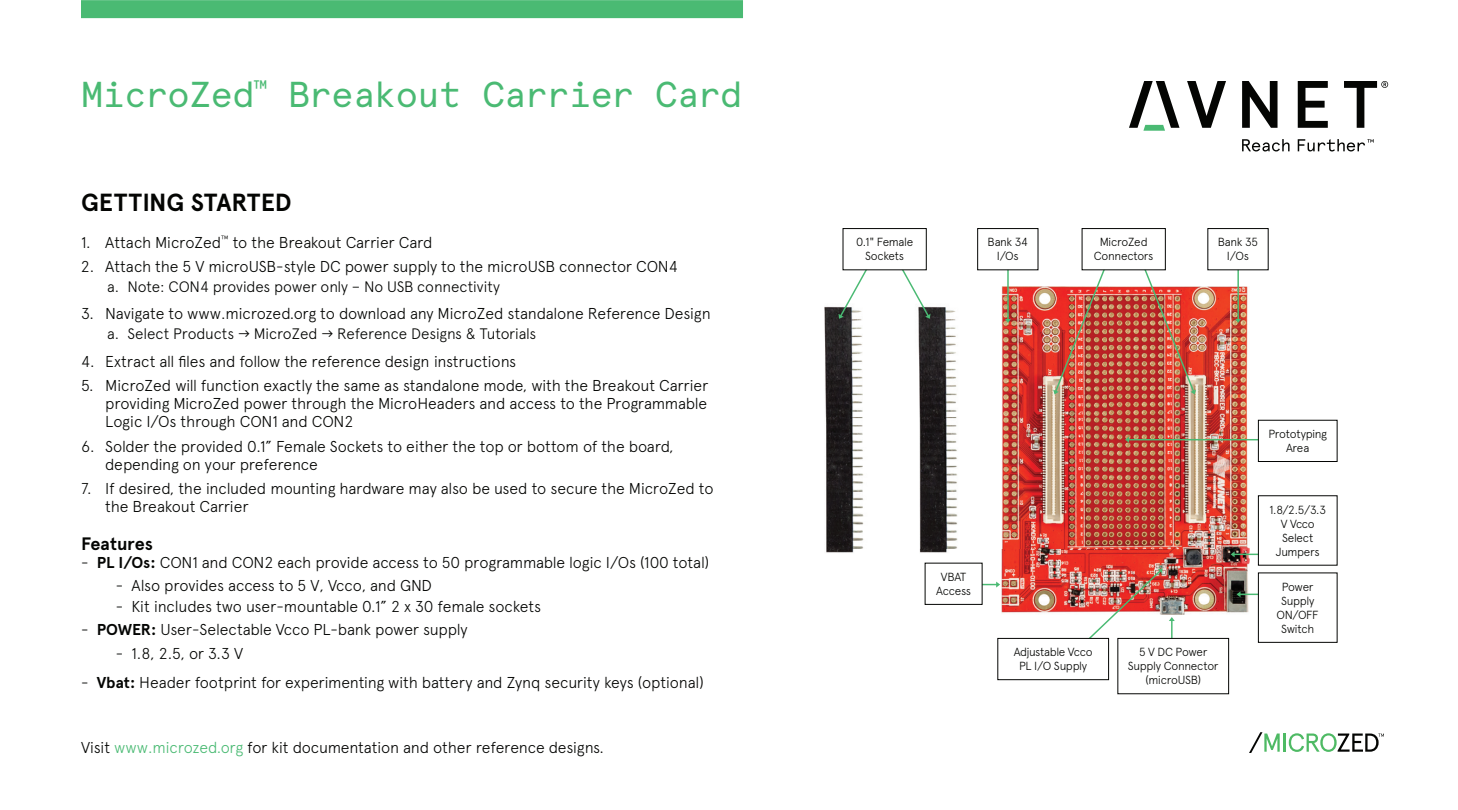
<style>
.page{position:relative;width:1458px;height:810px;background:#fff}
.page>*{position:absolute;margin:0;border:0;box-sizing:border-box;transform-origin:0 0}
.t1{font:36px "Apercu Avnet Mono";letter-spacing:-.02em;color:#4aba73}
.t2{font:700 24.75px "Apercu Pro";letter-spacing:-.005em;color:#040503}
.t3{font:700 18px "Apercu Avnet";color:#040503}
.t4{font:300 15.75px/18px "Apercu Pro";letter-spacing:-.01em;color:#040503}
.t5{font:300 15.3px "Apercu Pro";letter-spacing:-.01em;color:#040503}
.t6{font:300 11.7px/14.2px "Apercu Pro";letter-spacing:-.025em;color:#040503;text-align:center}
.s1{font-weight:700}
.s2{font-family:"Apercu Avnet"}
.s3{color:#4aba73}
</style>
<div class="page">
<img style="left:824px;top:287px;width:425px;height:326px">
<hr style="left:1007px;top:256px;width:2px;height:65px;background:#4aba73">
<svg style="left:1005px;top:319px;width:6px;height:4px"></svg>
<hr style="left:1237px;top:256px;width:2px;height:65px;background:#4aba73">
<svg style="left:1235px;top:319px;width:6px;height:4px"></svg>
<hr style="left:1127px;top:439px;width:138px;height:1px;background:#4aba73">
<svg style="left:1125px;top:437px;width:4px;height:6px"></svg>
<hr style="left:1233px;top:554px;width:53px;height:1px;background:#4aba73">
<svg style="left:1231px;top:551px;width:4px;height:6px"></svg>
<hr style="left:1239px;top:594px;width:53px;height:1px;background:#4aba73">
<svg style="left:1237px;top:591px;width:4px;height:6px"></svg>
<hr style="left:945px;top:584px;width:53px;height:1px;background:#4aba73">
<svg style="left:838px;top:228px;width:93px;height:91px"></svg>
<svg style="left:977px;top:228px;width:62px;height:42px"></svg>
<svg style="left:1207px;top:228px;width:62px;height:42px"></svg>
<svg style="left:1258px;top:420px;width:80px;height:42px"></svg>
<svg style="left:1258px;top:495px;width:80px;height:71px"></svg>
<svg style="left:1258px;top:572px;width:80px;height:71px"></svg>
<svg style="left:925px;top:563px;width:58px;height:42px"></svg>
<img style="left:996px;top:568px;width:233px;height:126px">
<img style="left:1053px;top:228px;width:143px;height:167px">
<svg style="left:1249px;top:732px;width:135px;height:21px"></svg>
<svg style="left:1129px;top:81px;width:51px;height:50px"></svg>
<svg style="left:1298px;top:81px;width:30px;height:47px"></svg>
<svg style="left:1187px;top:81px;width:39px;height:47px"></svg>
<svg style="left:1242px;top:81px;width:36px;height:47px"></svg>
<svg style="left:1344px;top:81px;width:44px;height:47px"></svg>
<svg style="left:1242px;top:139px;width:48px;height:12px"></svg>
<svg style="left:1298px;top:139px;width:76px;height:12px"></svg>
<div style="left:81px;top:0;width:662px;height:18px;background:#4aba73"></div>
<h1 class="t1" style="left:81px;top:68px;width:663px">MicroZed<sup>™</sup> Breakout Carrier Card</h1>
<h2 class="t2" style="left:81px;top:184px;width:212px">GETTING STARTED</h2>
<p class="t4" style="left:81px;top:232px;width:353px">1. Attach MicroZed<sup>™</sup> to the Breakout Carrier Card</p>
<p class="t4" style="left:81px;top:256px;width:598px">2. Attach the 5 V microUSB-style DC power supply to the microUSB connector CON4</p>
<p class="t5" style="left:107px;top:275px;width:394px">a. Note: CON4 provides power only – No USB connectivity</p>
<p class="t4" style="left:81px;top:303px;width:631px">3. Navigate to www.microzed.org to download any MicroZed standalone Reference Design</p>
<p class="t5" style="left:107px;top:322px;width:128px">a. Select Products</p>
<p class="t5" style="left:254px;top:322px;width:65px">MicroZed</p>
<p class="t5" style="left:337px;top:322px;width:201px">Reference Designs &amp; Tutorials</p>
<p class="t4" style="left:81px;top:351px;width:437px">4. Extract all files and follow the reference design instructions</p>
<p class="t4" style="left:105px;top:375px;width:605px;text-align:justify;text-indent:-24px">5. MicroZed will function exactly the same as standalone mode, with the Breakout Carrier providing MicroZed power through the MicroHeaders and access to the Programmable Logic I/Os through CON1 and CON2</p>
<p class="t4" style="left:105px;top:436px;width:570px;text-indent:-24px">6. Solder the provided 0.1” Female Sockets to either the top or bottom of the board, depending on your preference</p>
<p class="t4" style="left:105px;top:478px;width:610px;text-indent:-24px">7. If desired, the included mounting hardware may also be used to secure the MicroZed to the Breakout Carrier</p>
<p class="t3" style="left:81px;top:531px;width:74px">Features</p>
<p class="t4" style="left:81px;top:552px;width:630px">- <span class="s1">PL I/Os:</span> CON1 and CON2 each provide access to 50 programmable logic I/Os (100 total)</p>
<p class="t4" style="left:116px;top:575px;width:318px"><span class="s2">-</span> Also provides access to 5 V, Vcco, and GND</p>
<p class="t4" style="left:116px;top:596px;width:427px"><span class="s2">-</span> Kit includes two user-mountable 0.1” 2 x 30 female sockets</p>
<p class="t4" style="left:81px;top:619px;width:388px">- <span class="s1">POWER:</span> User-Selectable Vcco PL-bank power supply</p>
<p class="t4" style="left:116px;top:643px;width:129px"><span class="s2">-</span> 1.8, 2.5, or 3.3 V</p>
<p class="t4" style="left:81px;top:672px;width:624px">- <span class="s1">Vbat:</span> Header footprint for experimenting with battery and Zynq security keys (optional)</p>
<p class="t4" style="left:81px;top:737px;width:525px">Visit <span class="s3">www.microzed.org</span> for kit documentation and other reference designs.</p>
<p class="t6" style="left:856px;top:234px;width:59px">0.1" Female<br>Sockets</p>
<p class="t6" style="left:988px;top:234px;width:42px">Bank 34<br>I/Os</p>
<p class="t6" style="left:1218px;top:234px;width:42px">Bank 35<br>I/Os</p>
<p class="t6" style="left:1094px;top:234px;width:61px">MicroZed<br>Connectors</p>
<p class="t6" style="left:936px;top:569px;width:36px">VBAT<br>Access</p>
<p class="t6" style="left:1014px;top:644px;width:81px">Adjustable Vcco<br>PL I/O Supply</p>
<p class="t6" style="left:1128px;top:644px;width:92px">5 V DC Power<br>Supply Connector (microUSB)</p>
<p class="t6" style="left:1268px;top:426px;width:60px">Prototyping<br>Area</p>
<p class="t6" style="left:1269px;top:501px;width:58px">1.8/2.5/3.3<br>V Vcco<br>Select<br>Jumpers</p>
<p class="t6" style="left:1277px;top:578px;width:44px">Power<br>Supply<br>ON/OFF<br>Switch</p>
</div>
